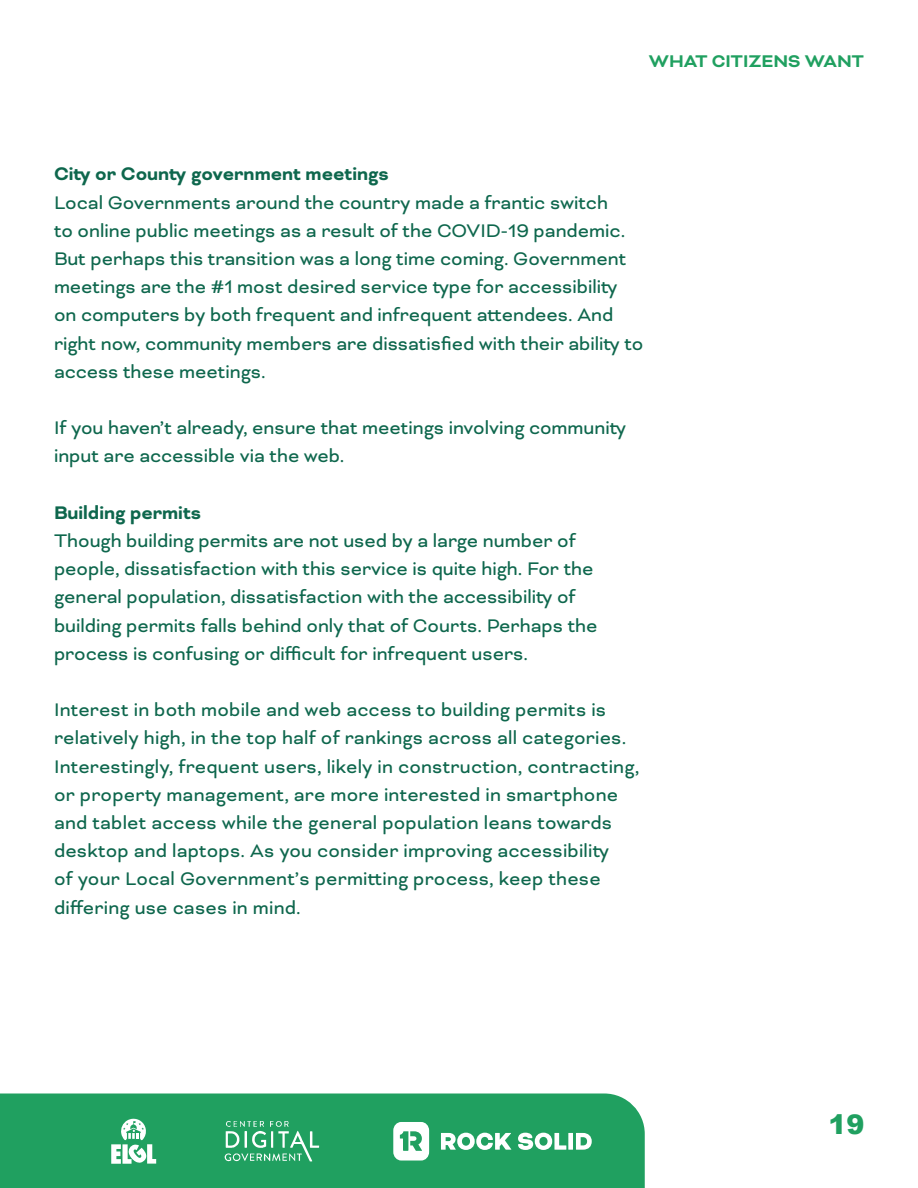
<style>
.page{position:relative;width:918px;height:1188px;background:#fff}
.page>*{position:absolute;margin:0;border:0;box-sizing:border-box;transform-origin:0 0}
.t1{font:900 27px "Arial";color:#20a060}
.t2{font:21px/28.2px "Bicyclette";color:#0e674d}
.t3{font:700 21px "Bicyclette";color:#0e674d}
.t4{font:700 19.5px "Bicyclette";color:#20a060}
</style>
<div class="page">
<div style="left:0;top:1094px;width:645px;height:94px;background:#20a060"></div>
<svg style="left:224px;top:1121px;width:95px;height:40px;background:#4eb381"></svg>
<svg style="left:111px;top:1118px;width:45px;height:46px"></svg>
<svg style="left:441px;top:1133px;width:70px;height:17px"></svg>
<svg style="left:518px;top:1133px;width:48px;height:17px"></svg>
<div style="left:568px;top:1133px;width:5px;height:17px;background:#fff"></div>
<svg style="left:576px;top:1133px;width:16px;height:17px"></svg>
<svg style="left:393px;top:1122px;width:36px;height:39px"></svg>
<p class="t4" style="left:649px;top:50px;width:217px">WHAT CITIZENS WANT</p>
<p class="t3" style="left:54px;top:162px;width:336px">City or County government meetings</p>
<p class="t2" style="left:54px;top:188px;width:591px">Local Governments around the country made a frantic switch<br>to online public meetings as a result of the COVID-19 pandemic.<br>But perhaps this transition was a long time coming. Government meetings are the #1 most desired service type for accessibility on computers by both frequent and infrequent attendees. And right now, community members are dissatisfied with their ability to access these meetings.</p>
<p class="t2" style="left:54px;top:414px;width:573px">If you haven’t already, ensure that meetings involving community input are accessible via the web.</p>
<p class="t3" style="left:54px;top:500px;width:149px">Building permits</p>
<p class="t2" style="left:54px;top:527px;width:545px">Though building permits are not used by a large number of people, dissatisfaction with this service is quite high. For the general population, dissatisfaction with the accessibility of building permits falls behind only that of Courts. Perhaps the process is confusing or difficult for infrequent users.</p>
<p class="t2" style="left:54px;top:696px;width:587px">Interest in both mobile and web access to building permits is relatively high, in the top half of rankings across all categories.<br>Interestingly, frequent users, likely in construction, contracting, or property management, are more interested in smartphone and tablet access while the general population leans towards desktop and laptops. As you consider improving accessibility<br>of your Local Government’s permitting process, keep these differing use cases in mind.</p>
<p class="t1" style="left:829px;top:1105px;width:38px">19</p>
</div>
